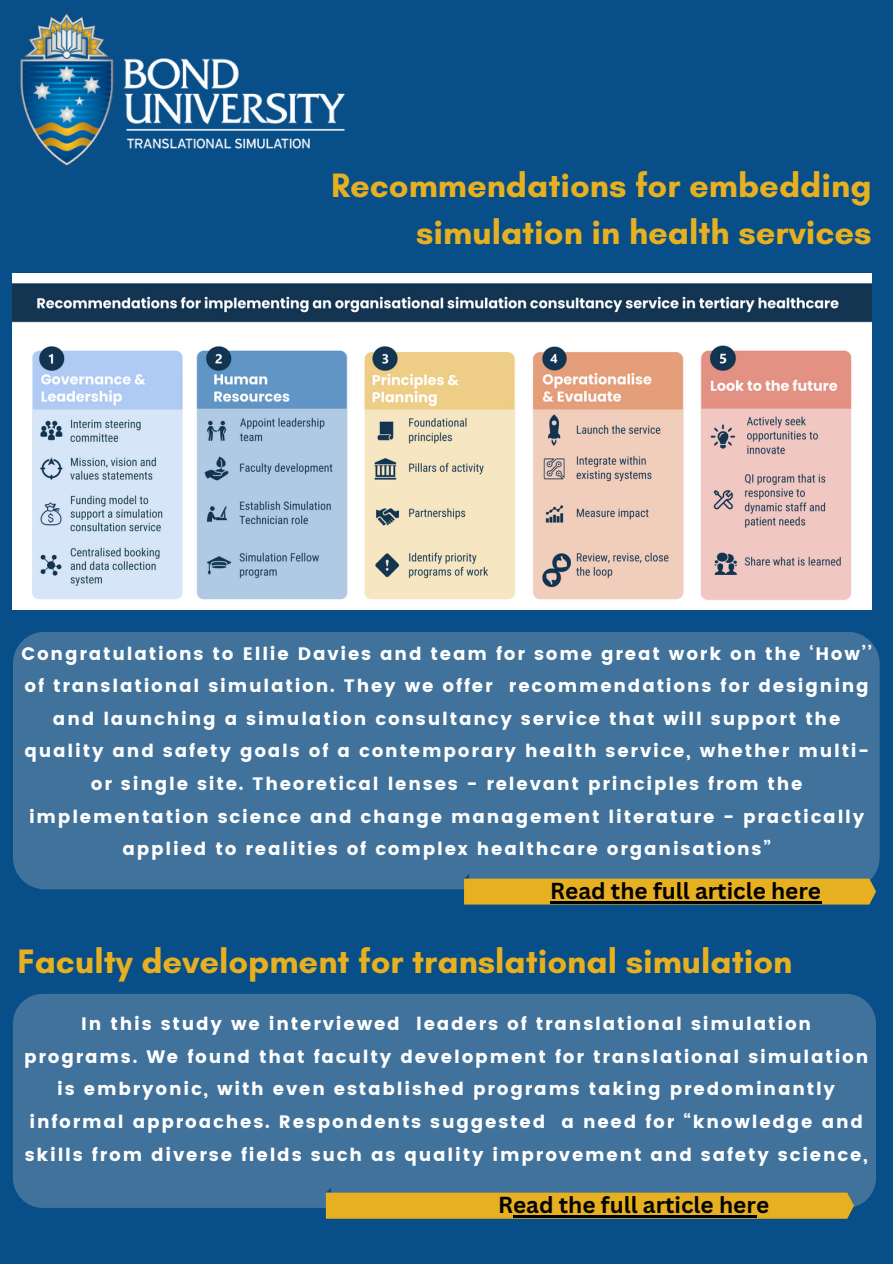
<style>
.page{position:relative;width:893px;height:1264px;background:#fff}
.page>*{position:absolute;margin:0;border:0;box-sizing:border-box;transform-origin:0 0}
.t1{font:700 34.5px/47.2px "Glacial Indifference";color:#e7b020;text-align:right}
.t2{font:700 22.5px "Canva Sans";color:#000}
.t3{font:18px/32.7px "Poppins";letter-spacing:.1em;color:#fff;text-align:center}
</style>
<div class="page">
<div style="left:0;top:0;width:892px;height:1263px;background:#084e88"></div>
<img style="left:21px;top:13px;width:323px;height:152px">
<div style="left:13px;top:631px;width:866px;height:258px;background:#40729b;border-radius:32px"></div>
<svg style="left:464px;top:873px;width:412px;height:31px"></svg>
<img style="left:13px;top:273px;width:858px;height:336px">
<div style="left:13px;top:993px;width:863px;height:214px;background:#40729b;border-radius:30px"></div>
<svg style="left:326px;top:1188px;width:528px;height:30px;background:#c7a233"></svg>
<hr style="left:513px;top:1215px;width:243px;height:2px;background:#000">
<hr style="left:550px;top:901px;width:271px;height:2px;background:#000">
<p class="t1" style="left:331px;top:161px;width:542px">Recommendations for embedding simulation in health services</p>
<p class="t3" style="left:21px;top:637px;width:851px">Congratulations to Ellie Davies and team for some great work on the ‘How’’ of translational simulation. They we offer recommendations for designing and launching a simulation consultancy service that will support the quality and safety goals of a contemporary health service, whether multi&shy;or single site. Theoretical lenses - relevant principles from the implementation science and change management literature - practically applied to realities of complex healthcare organisations”</p>
<p class="t2" style="left:550px;top:874px;width:272px">Read the full article here</p>
<p class="t1" style="left:17px;top:937px;width:776px">Faculty development for translational simulation</p>
<p class="t3" style="left:24px;top:1007px;width:845px">In this study we interviewed leaders of translational simulation programs. We found that faculty development for translational simulation is embryonic, with even established programs taking predominantly informal approaches. Respondents suggested a need for “knowledge and skills from diverse fields such as quality improvement and safety science,</p>
<p class="t2" style="left:498px;top:1188px;width:273px">Read the full article here</p>
</div>
